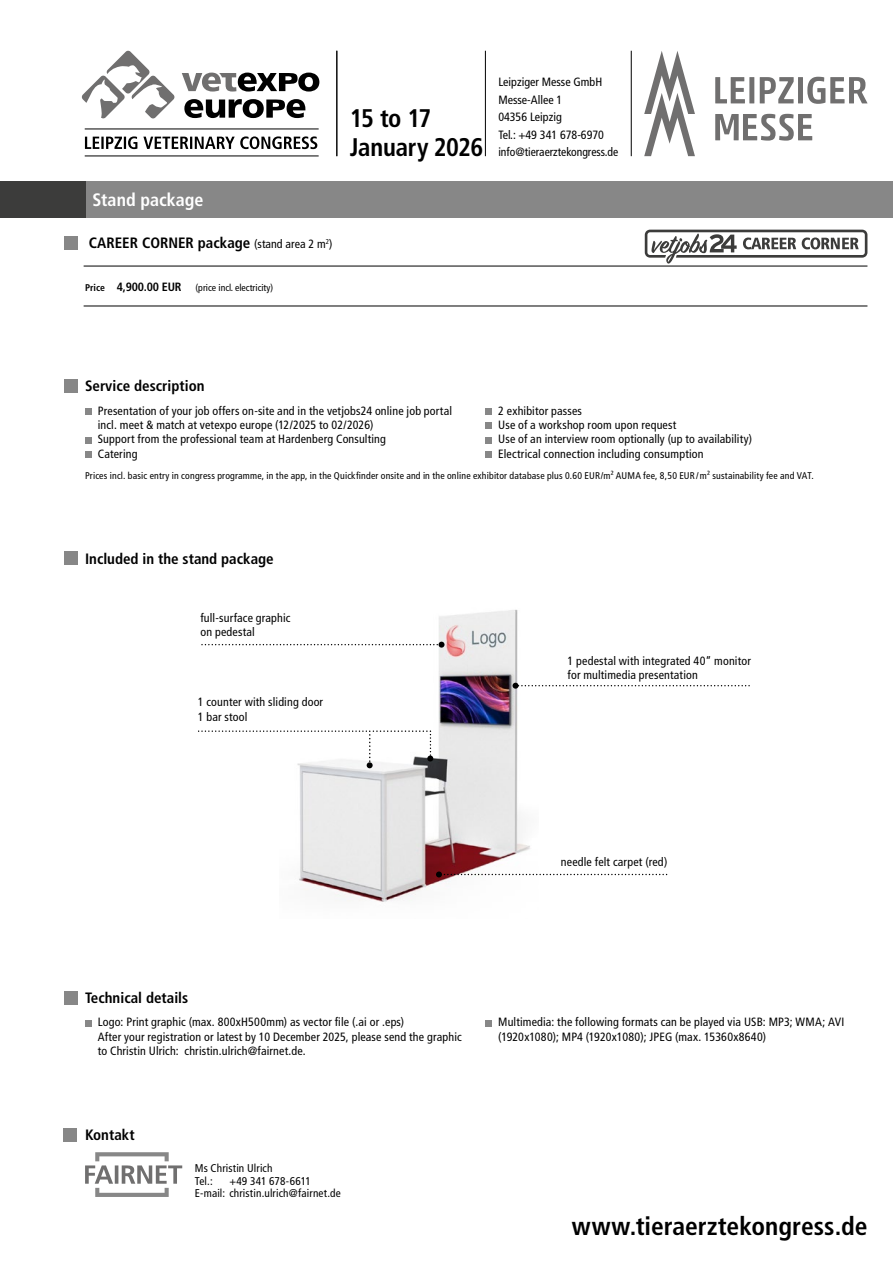
<style>
.page{position:relative;width:893px;height:1263px;background:#fff}
.page>*{position:absolute;margin:0;border:0;box-sizing:border-box;transform-origin:0 0}
.t1{font:700 condensed 25.5px/28.5px "Frutiger LT Pro";letter-spacing:-.005em;color:#000}
.t2{font:700 condensed 18px "Frutiger LT Pro";letter-spacing:.005em;color:#fff}
.t3{font:700 condensed 15px "Frutiger LT Pro";color:#000}
.t4{font:condensed 12px/14.4px "Frutiger LT Pro";letter-spacing:.015em;color:#000}
.t5{font:700 condensed 12px "Frutiger LT Pro";letter-spacing:-.015em;color:#000}
.t6{font:condensed 11.25px/12.3px "Frutiger LT Pro";letter-spacing:.01em;color:#000}
.t7{font:condensed 9.75px "Frutiger LT Pro";letter-spacing:.02em;color:#000}
.t8{font:condensed 9.75px "Frutiger LT Pro";color:#000}
.s1{font-weight:400;font-size:12px}
.s2{font-size:9.75px}
</style>
<div class="page">
<div style="left:0;top:182px;width:893px;height:36px;background:#878787"></div>
<div style="left:0;top:182px;width:85px;height:36px;background:#3c3c3b"></div>
<svg style="left:85px;top:1152px;width:97px;height:45px"></svg>
<div style="left:64px;top:1127px;width:13px;height:14px;background:#878787"></div>
<hr style="left:631px;top:51px;width:1px;height:105px;background:#000">
<hr style="left:485px;top:51px;width:1px;height:105px;background:#000">
<svg style="left:715px;top:114px;width:97px;height:27px"></svg>
<svg style="left:715px;top:77px;width:152px;height:27px"></svg>
<svg style="left:644px;top:51px;width:51px;height:105px"></svg>
<div style="left:64px;top:991px;width:14px;height:14px;background:#878787"></div>
<svg style="left:85px;top:1020px;width:6px;height:6px"></svg>
<div style="left:485px;top:1020px;width:7px;height:6px;background:#878787"></div>
<div style="left:64px;top:236px;width:14px;height:14px;background:#878787"></div>
<hr style="left:84px;top:266px;width:783px;height:1px;background:#000">
<hr style="left:84px;top:306px;width:783px;height:1px;background:#000">
<svg style="left:645px;top:230px;width:222px;height:34px"></svg>
<div style="left:64px;top:379px;width:14px;height:13px;background:#878787"></div>
<svg style="left:85px;top:408px;width:6px;height:6px"></svg>
<svg style="left:85px;top:437px;width:6px;height:6px"></svg>
<div style="left:85px;top:451px;width:6px;height:7px;background:#878787"></div>
<div style="left:485px;top:408px;width:7px;height:6px;background:#878787"></div>
<div style="left:485px;top:423px;width:7px;height:6px;background:#878787"></div>
<div style="left:485px;top:437px;width:7px;height:6px;background:#878787"></div>
<div style="left:485px;top:451px;width:7px;height:7px;background:#878787"></div>
<div style="left:64px;top:551px;width:14px;height:14px;background:#878787"></div>
<img style="left:299px;top:609px;width:231px;height:293px">
<svg style="left:512px;top:683px;width:238px;height:6px"></svg>
<svg style="left:436px;top:871px;width:232px;height:6px"></svg>
<svg style="left:202px;top:642px;width:242px;height:6px"></svg>
<svg style="left:199px;top:730px;width:234px;height:38px"></svg>
<hr style="left:337px;top:51px;width:1px;height:105px;background:#000">
<svg style="left:82px;top:50px;width:93px;height:69px"></svg>
<hr style="left:85px;top:156px;width:234px;height:1px;background:#000">
<hr style="left:85px;top:129px;width:234px;height:1px;background:#000">
<svg style="left:182px;top:73px;width:137px;height:19px"></svg>
<svg style="left:184px;top:99px;width:121px;height:19px"></svg>
<svg style="left:85px;top:136px;width:232px;height:13px"></svg>
<h2 class="t2" style="left:92px;top:189px;width:113px">Stand package</h2>
<p class="t3" style="left:89px;top:234px;width:245px">CAREER CORNER package <span class="s1">(stand area 2 m</span><sup>2</sup><span class="s1">)</span></p>
<p class="t8" style="left:196px;top:281px;width:79px">(price incl. electricity)</p>
<p class="t5" style="left:85px;top:279px;width:98px"><span class="s2">Price</span> 4,900.00 EUR</p>
<h1 class="t1" style="left:350px;top:104px;width:135px">15 to 17<br>January 2026</h1>
<p class="t4" style="left:498px;top:73px;width:121px;line-height:17.5px">Leipziger Messe GmbH<br>Messe-Allee 1<br>04356 Leipzig<br>Tel.: +49 341 678-6970 info@tieraerztekongress.de</p>
<p class="t3" style="left:85px;top:377px;width:121px">Service description</p>
<p class="t4" style="left:98px;top:403px;width:356px">Presentation of your job offers on-site and in the vetjobs24 online job portal incl. meet &amp; match at vetexpo europe (12/2025 to 02/2026)<br>Support from the professional team at Hardenberg Consulting<br>Catering</p>
<p class="t4" style="left:498px;top:403px;width:255px">2 exhibitor passes<br>Use of a workshop room upon request<br>Use of an interview room optionally (up to availability)<br>Electrical connection including consumption</p>
<p class="t7" style="left:85px;top:470px;width:730px">Prices incl. basic entry in congress programme, in the app, in the Quickfinder onsite and in the online exhibitor database plus 0.60 EUR/m² AUMA fee, 8,50 EUR/m² sustainability fee and VAT.</p>
<p class="t3" style="left:85px;top:549px;width:190px">Included in the stand package</p>
<p class="t4" style="left:200px;top:610px;width:92px">full-surface graphic on pedestal</p>
<p class="t4" style="left:198px;top:695px;width:127px">1 counter with sliding door<br>1 bar stool</p>
<p class="t3" style="left:85px;top:989px;width:105px">Technical details</p>
<p class="t4" style="left:568px;top:654px;width:185px">1 pedestal with integrated 40“ monitor for multimedia presentation</p>
<p class="t4" style="left:561px;top:855px;width:108px">needle felt carpet (red)</p>
<p class="t4" style="left:98px;top:1015px;width:365px">Logo: Print graphic (max. 800xH500mm) as vector file (.ai or .eps)<br>After your registration or latest by 10 December 2025, please send the graphic to Christin Ulrich: christin.ulrich@fairnet.de.</p>
<p class="t4" style="left:498px;top:1015px;width:348px">Multimedia: the following formats can be played via USB: MP3; WMA; AVI (1920x1080); MP4 (1920x1080); JPEG (max. 15360x8640)</p>
<p class="t3" style="left:85px;top:1126px;width:51px">Kontakt</p>
<p class="t6" style="left:195px;top:1162px;width:79px">Ms Christin Ulrich<br>Tel.:</p>
<p class="t6" style="left:195px;top:1175px;width:148px;text-align:center">+49 341 678-6611<br>E-mail: christin.ulrich@fairnet.de</p>
<h1 class="t1" style="left:572px;top:1212px;width:297px">www.tieraerztekongress.de</h1>
</div>
